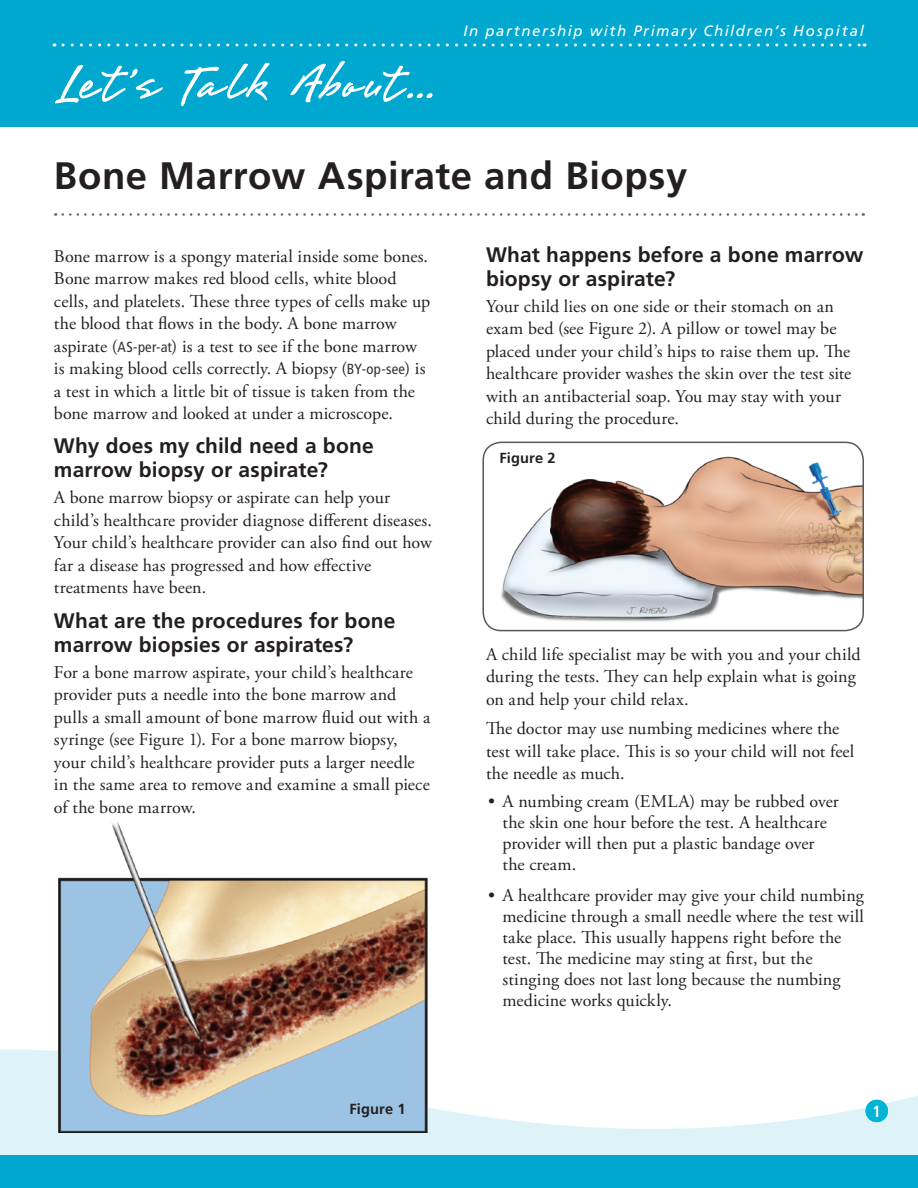
<style>
.page{position:relative;width:918px;height:1188px;background:#fff}
.page>*{position:absolute;margin:0;border:0;box-sizing:border-box;transform-origin:0 0}
.t1{font:60px "Brisa";letter-spacing:.05em;color:#fff}
.Title__h1{font:700 38.25px "Frutiger LT Std";letter-spacing:.015em;color:#231f20}
.Level_1__h2{font:700 21px/24px "Frutiger LT Std";letter-spacing:.005em;color:#231f20}
.Main__p{font:18px/22.5px "Adobe Garamond Pro";letter-spacing:.005em;color:#231f20}
.Page_number{font:700 condensed 16.2px "Frutiger LT Std";color:#fff}
.t2{font:italic 15px "Frutiger LT Std";letter-spacing:.105em;color:#fff}
.Illustration_labels{font:700 14.7px "Frutiger LT Std";letter-spacing:.01em;color:#231f20}
.s1{font-family:"Frutiger LT Std";font-stretch:condensed;font-size:14.7px;color:#312f30}
</style>
<div class="page">
<div style="left:0;top:0;width:918px;height:127px;background:#00a7cf"></div>
<svg style="left:55px;top:65px;width:108px;height:39px"></svg>
<svg style="left:181px;top:63px;width:89px;height:43px"></svg>
<svg style="left:290px;top:61px;width:143px;height:42px"></svg>
<svg style="left:63px;top:44px;width:802px;height:2px"></svg>
<svg style="left:0;top:1044px;width:918px;height:144px"></svg>
<div style="left:866px;top:1100px;width:22px;height:22px;background:#00b4d6;border-radius:50%"></div>
<svg style="left:63px;top:213px;width:801px;height:3px"></svg>
<img style="left:58px;top:822px;width:369px;height:311px">
<img style="left:489px;top:445px;width:374px;height:185px">
<div style="left:482px;top:442px;width:382px;height:189px;border:2px solid #57585a;border-radius:18px"></div>
<h1 class="t1" style="left:54px;top:53px;width:382px">Let’s Talk About...</h1>
<p class="t2" style="left:463px;top:22px;width:402px">In partnership with Primary Children’s Hospital</p>
<p class="Title__h1" style="left:54px;top:154px;width:635px">Bone Marrow Aspirate and Biopsy</p>
<p class="Main__p" style="left:54px;top:245px;width:378px">Bone marrow is a spongy material inside some bones.<br>Bone marrow makes red blood cells, white blood cells, and platelets. These three types of cells make up the blood that flows in the body. A bone marrow aspirate (<span class="s1">AS-per-at</span>) is a test to see if the bone marrow is making blood cells correctly. A biopsy (<span class="s1">BY-op-see</span>) is a test in which a little bit of tissue is taken from the bone marrow and looked at under a microscope.</p>
<p class="Level_1__h2" style="left:54px;top:434px;width:321px">Why does my child need a bone marrow biopsy or aspirate?</p>
<p class="Main__p" style="left:54px;top:487px;width:379px">A bone marrow biopsy or aspirate can help your child’s healthcare provider diagnose different diseases.<br>Your child’s healthcare provider can also find out how far a disease has progressed and how effective treatments have been.</p>
<p class="Level_1__h2" style="left:54px;top:609px;width:343px">What are the procedures for bone marrow biopsies or aspirates?</p>
<p class="Main__p" style="left:54px;top:661px;width:378px">For a bone marrow aspirate, your child’s healthcare provider puts a needle into the bone marrow and pulls a small amount of bone marrow fluid out with a syringe (see Figure 1). For a bone marrow biopsy, your child’s healthcare provider puts a larger needle in the same area to remove and examine a small piece of the bone marrow.</p>
<p class="Level_1__h2" style="left:486px;top:243px;width:379px">What happens before a bone marrow biopsy or aspirate?</p>
<p class="Main__p" style="left:486px;top:295px;width:367px">Your child lies on one side or their stomach on an exam bed (see Figure 2). A pillow or towel may be placed under your child’s hips to raise them up. The healthcare provider washes the skin over the test site with an antibacterial soap. You may stay with your child during the procedure.</p>
<p class="Illustration_labels" style="left:500px;top:450px;width:58px">Figure 2</p>
<p class="Main__p" style="left:486px;top:643px;width:376px">A child life specialist may be with you and your child during the tests. They can help explain what is going on and help your child relax.</p>
<p class="Main__p" style="left:486px;top:718px;width:370px">The doctor may use numbing medicines where the test will take place. This is so your child will not feel the needle as much.</p>
<p class="Main__p" style="left:502px;top:792px;width:338px;line-height:21px;text-indent:-14px">• A numbing cream (EMLA) may be rubbed over the skin one hour before the test. A healthcare provider will then put a plastic bandage over the cream.</p>
<p class="Main__p" style="left:502px;top:886px;width:363px;line-height:21px;text-indent:-14px">• A healthcare provider may give your child numbing medicine through a small needle where the test will take place. This usually happens right before the test. The medicine may sting at first, but the stinging does not last long because the numbing medicine works quickly.</p>
<p class="Illustration_labels" style="left:350px;top:1101px;width:58px">Figure 1</p>
<p class="Page_number" style="left:873px;top:1101px;width:10px">1</p>
</div>
